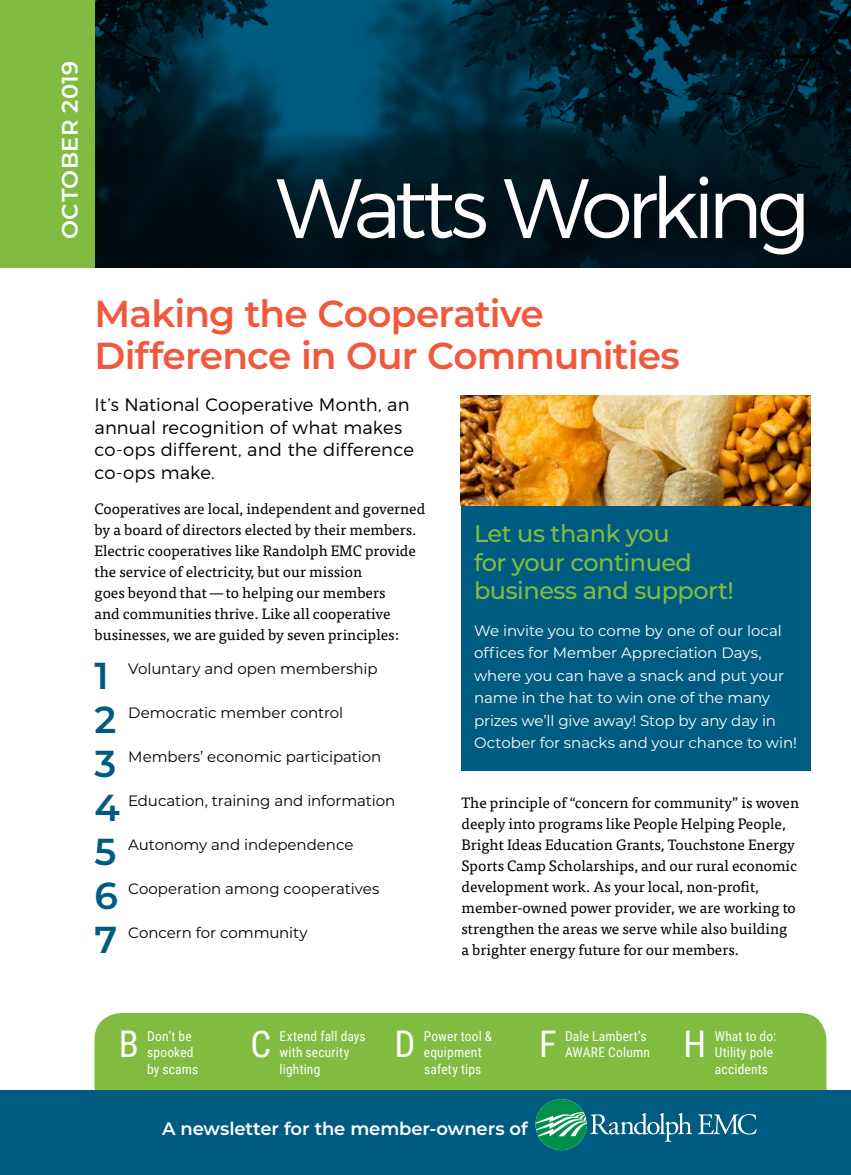
<style>
.page{position:relative;width:851px;height:1175px;background:#fff}
.page>*{position:absolute;margin:0;border:0;box-sizing:border-box;transform-origin:0 0}
.t1{font:300 84px "Montserrat";letter-spacing:-.075em;color:#fff}
.t2{font:600 37.5px/42px "Montserrat";letter-spacing:-.025em;color:#f0593d}
.t3{font:600 37.5px "Montserrat";color:#005b80}
.t4{font:36.75px "Roboto Condensed";color:#fff}
.t5{font:500 24px/28.5px "Montserrat";letter-spacing:-.02em;color:#81bc41}
.t6{font:600 22.5px "Montserrat";letter-spacing:.02em;color:#fff}
.t7{font:300 18px/22.5px "Montserrat";letter-spacing:.005em;color:#000}
.t8{font:600 18px "Montserrat";letter-spacing:-.005em;color:#fff}
.t9{font:15px/21px "Tisa Pro";color:#000}
.t10{font:15px/22.5px "Montserrat";letter-spacing:-.005em;color:#fff}
.t11{font:15px "Montserrat";letter-spacing:-.005em;color:#000}
.t12{font:13.5px/16.5px "Roboto Condensed";letter-spacing:.01em;color:#fff}
</style>
<div class="page">
<svg style="left:94px;top:0;width:756px;height:268px;background:#00212e"></svg>
<div style="left:0;top:1089px;width:850px;height:85px;background:#005b80"></div>
<div style="left:94px;top:1013px;width:732px;height:76px;background:#81bc41"></div>
<div style="left:460px;top:506px;width:350px;height:264px;background:#005b80"></div>
<img style="left:460px;top:395px;width:350px;height:110px">
<div style="left:0;top:0;width:94px;height:268px;background:#81bc41"></div>
<svg style="left:535px;top:1099px;width:221px;height:51px"></svg>
<h3 class="t6" style="left:54px;top:239px;width:180px;rotate:-90deg">Octo ber 2019</h3>
<h1 class="t1" style="left:276px;top:157px;width:536px">Watts Working</h1>
<h2 class="t2" style="left:94px;top:291px;width:586px">Making the Cooperative<br>Difference in Our Communities</h2>
<p class="t7" style="left:94px;top:393px;width:321px">It’s National Cooperative Month, an annual recognition of what makes co‑ops different, and the difference co‑ops make.</p>
<p class="t9" style="left:94px;top:497px;width:332px">Cooperatives are local, independent and governed by a board of directors elected by their members.<br>Electric cooperatives like Randolph EMC provide the service of electricity, but our mission<br>goes beyond that—to helping our members<br>and communities thrive. Like all cooperative businesses, we are guided by seven principles:</p>
<h2 class="t3" style="left:94px;top:649px;width:16px">1</h2>
<p class="t11" style="left:128px;top:658px;width:251px">Voluntary and open membership</p>
<h2 class="t3" style="left:94px;top:693px;width:23px">2</h2>
<p class="t11" style="left:128px;top:702px;width:216px">Democratic member control</p>
<h2 class="t3" style="left:94px;top:737px;width:23px">3</h2>
<p class="t11" style="left:128px;top:746px;width:254px">Members’ economic participation</p>
<h2 class="t3" style="left:94px;top:781px;width:27px">4</h2>
<p class="t11" style="left:128px;top:790px;width:268px">Education, training and information</p>
<h2 class="t3" style="left:94px;top:825px;width:23px">5</h2>
<p class="t11" style="left:128px;top:834px;width:227px">Autonomy and independence</p>
<h2 class="t3" style="left:94px;top:869px;width:25px">6</h2>
<p class="t11" style="left:128px;top:878px;width:252px">Cooperation among cooperatives</p>
<h2 class="t3" style="left:94px;top:913px;width:24px">7</h2>
<p class="t11" style="left:128px;top:922px;width:181px">Concern for community</p>
<h3 class="t5" style="left:474px;top:519px;width:261px">Let us thank you<br>for your continued business and support!</h3>
<p class="t10" style="left:474px;top:618px;width:324px">We invite you to come by one of our local offices for Member Appreciation Days, where you can have a snack and put your name in the hat to win one of the many prizes we’ll give away! Stop by any day in October for snacks and your chance to win!</p>
<p class="t9" style="left:461px;top:791px;width:339px">The principle of “concern for community” is woven deeply into programs like People Helping People, Bright Ideas Education Grants, Touchstone Energy Sports Camp Scholarships, and our rural economic development work. As your local, non-profit, member-owned power provider, we are working to strengthen the areas we serve while also building<br>a brighter energy future for our members.</p>
<h3 class="t4" style="left:119px;top:1018px;width:22px">B</h3>
<p class="t12" style="left:147px;top:1027px;width:53px">Don’t be spooked by scams</p>
<h3 class="t4" style="left:250px;top:1018px;width:22px">C</h3>
<p class="t12" style="left:279px;top:1027px;width:88px">Extend fall days with security lighting</p>
<h3 class="t4" style="left:394px;top:1018px;width:22px">D</h3>
<p class="t12" style="left:424px;top:1027px;width:70px">Power tool &amp; equipment safety tips</p>
<h3 class="t4" style="left:539px;top:1018px;width:19px">F</h3>
<p class="t12" style="left:565px;top:1027px;width:86px">Dale Lambert’s<br>AWARE Column</p>
<h3 class="t4" style="left:683px;top:1018px;width:24px">H</h3>
<p class="t12" style="left:714px;top:1027px;width:63px">What to do:<br>Utility pole accidents</p>
<p class="t8" style="left:162px;top:1115px;width:367px">A newsletter for the member-owners of</p>
</div>
